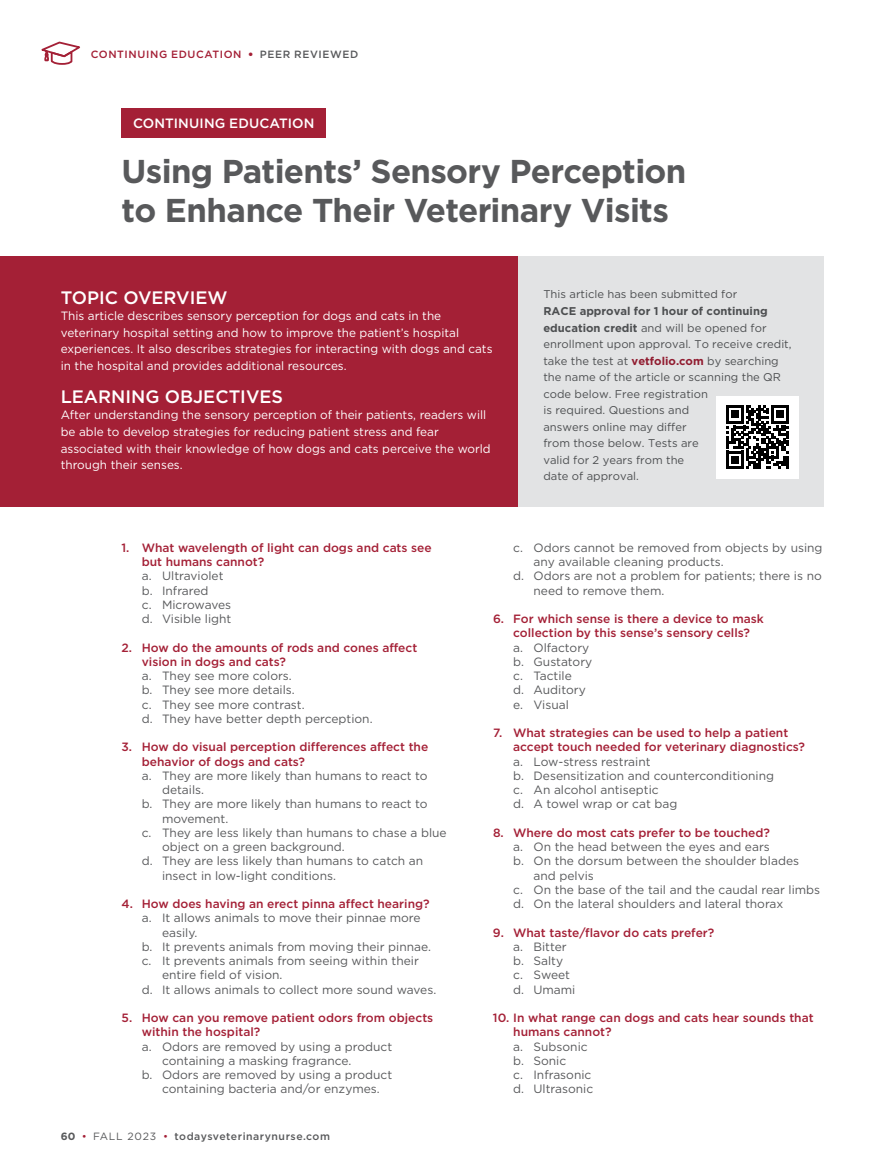
<style>
.page{position:relative;width:878px;height:1175px;background:#fff}
.page>*{position:absolute;margin:0;border:0;box-sizing:border-box;transform-origin:0 0}
.t1{font:700 33px/39px "Gotham";letter-spacing:-.02em;color:#58595b}
.t2{font:500 18px "Gotham";color:#fff}
.t3{font:500 13.5px "Gotham";letter-spacing:.01em;color:#fff}
.t4{font:12px/14.2px "Gotham";color:#58595b}
.t5{font:500 12px/14.2px "Gotham";color:#a42036}
.t6{font:12px/16.5px "Gotham";color:#fff}
.t7{font:11.25px/16.5px "Gotham";color:#58595b}
.t8{font:500 10.5px "Gotham";letter-spacing:.05em;color:#58595b}
.t9{font:500 10.5px "Gotham";letter-spacing:.06em;color:#a42036}
.s1{font-weight:900}
.s2{color:#58595b}
.s3{font-weight:700}
.s4{font-weight:700;color:#a42036}
.s5{font-weight:400;color:#a42036}
.s6{font-weight:400}
</style>
<div class="page">
<svg style="left:41px;top:41px;width:39px;height:24px"></svg>
<div style="left:122px;top:108px;width:204px;height:30px;background:#a42036"></div>
<div style="left:0;top:256px;width:721px;height:250px;background:#a42036"></div>
<div style="left:518px;top:256px;width:306px;height:250px;background:#e2e3e4"></div>
<div style="left:716px;top:395px;width:82px;height:83px;background:#fff"></div>
<svg style="left:726px;top:406px;width:62px;height:62px"></svg>
<p class="t9" style="left:91px;top:50px;width:269px">CONTINUING EDUCATION <span class="s1">•</span> <span class="s2">PEER REVIEWED</span></p>
<p class="t3" style="left:133px;top:117px;width:183px">CONTINUING EDUCATION</p>
<h1 class="t1" style="left:122px;top:153px;width:566px">Using Patients’ Sensory Perception to Enhance Their Veterinary Visits</h1>
<h2 class="t2" style="left:61px;top:289px;width:168px">TOPIC OVERVIEW</h2>
<p class="t6" style="left:61px;top:308px;width:433px">This article describes sensory perception for dogs and cats in the veterinary hospital setting and how to improve the patient’s hospital experiences. It also describes strategies for interacting with dogs and cats in the hospital and provides additional resources.</p>
<h2 class="t2" style="left:61px;top:388px;width:224px">LEARNING OBJECTIVES</h2>
<p class="t6" style="left:61px;top:407px;width:431px">After understanding the sensory perception of their patients, readers will be able to develop strategies for reducing patient stress and fear associated with their knowledge of how dogs and cats perceive the world through their senses.</p>
<p class="t7" style="left:543px;top:287px;width:195px">This article has been submitted for</p>
<p class="t7" style="left:543px;top:303px;width:250px"><span class="s3">RACE approval for 1 hour of continuing education credit</span> and will be opened for enrollment upon approval. To receive credit, take the test at <span class="s4">vetfolio.com</span> by searching the name of the article or scanning the QR code below. Free registration<br>is required. Questions and<br>answers online may differ<br>from those below. Tests are<br>valid for 2 years from the<br>date of approval.</p>
<p class="t5" style="left:142px;top:541px;width:291px;text-indent:-20px">1. What wavelength of light can dogs and cats see but humans cannot?</p>
<p class="t4" style="left:142px;top:569px;width:91px">a. Ultraviolet b. Infrared<br>c. Microwaves d. Visible light</p>
<p class="t5" style="left:142px;top:641px;width:277px;text-indent:-20px">2. How do the amounts of rods and cones affect vision in dogs and cats?</p>
<p class="t4" style="left:142px;top:669px;width:232px">a. They see more colors.<br>b. They see more details.<br>c. They see more contrast.<br>d. They have better depth perception.</p>
<p class="t5" style="left:142px;top:740px;width:288px;text-indent:-20px">3. How do visual perception differences affect the behavior of dogs and cats?</p>
<p class="t4" style="left:142px;top:769px;width:287px">a. They are more likely than humans to react to</p>
<p class="t4" style="left:162px;top:783px;width:44px">details.</p>
<p class="t4" style="left:142px;top:797px;width:287px">b. They are more likely than humans to react to</p>
<p class="t4" style="left:162px;top:812px;width:68px">movement.</p>
<p class="t4" style="left:142px;top:826px;width:306px">c. They are less likely than humans to chase a blue</p>
<p class="t4" style="left:162px;top:840px;width:184px">object on a green background.</p>
<p class="t4" style="left:142px;top:854px;width:283px">d. They are less likely than humans to catch an</p>
<p class="t4" style="left:162px;top:869px;width:175px">insect in low-light conditions.</p>
<p class="t5" style="left:121px;top:897px;width:309px">4. How does having an erect pinna affect hearing?</p>
<p class="t4" style="left:142px;top:911px;width:280px">a. It allows animals to move their pinnae more</p>
<p class="t4" style="left:162px;top:926px;width:37px">easily.</p>
<p class="t4" style="left:142px;top:940px;width:291px">b. It prevents animals from moving their pinnae.</p>
<p class="t4" style="left:142px;top:954px;width:278px">c. It prevents animals from seeing within their</p>
<p class="t4" style="left:162px;top:968px;width:122px">entire field of vision.</p>
<p class="t4" style="left:142px;top:983px;width:296px">d. It allows animals to collect more sound waves.</p>
<p class="t5" style="left:142px;top:1011px;width:293px;text-indent:-20px">5. How can you remove patient odors from objects within the hospital?</p>
<p class="t4" style="left:142px;top:1040px;width:252px">a. Odors are removed by using a product</p>
<p class="t4" style="left:162px;top:1054px;width:191px">containing a masking fragrance.</p>
<p class="t4" style="left:142px;top:1068px;width:252px">b. Odors are removed by using a product</p>
<p class="t4" style="left:162px;top:1082px;width:219px">containing bacteria and/or enzymes.</p>
<p class="t8" style="left:61px;top:1131px;width:271px"><span class="s3">60</span> <span class="s5">•</span> <span class="s6">FALL 2023</span> <span class="s5">•</span> todaysveterinarynurse.com</p>
<p class="t4" style="left:513px;top:541px;width:311px">c. Odors cannot be removed from objects by using</p>
<p class="t4" style="left:533px;top:555px;width:192px">any available cleaning products.</p>
<p class="t4" style="left:513px;top:569px;width:310px">d. Odors are not a problem for patients; there is no</p>
<p class="t4" style="left:533px;top:584px;width:132px">need to remove them.</p>
<p class="t5" style="left:493px;top:612px;width:272px;text-align:center">6. For which sense is there a device to mask collection by this sense’s sensory cells?</p>
<p class="t4" style="left:513px;top:641px;width:81px">a. Olfactory b. Gustatory c. Tactile<br>d. Auditory e. Visual</p>
<p class="t5" style="left:513px;top:726px;width:293px;text-indent:-20px">7. What strategies can be used to help a patient accept touch needed for veterinary diagnostics?</p>
<p class="t4" style="left:513px;top:755px;width:262px">a. Low-stress restraint<br>b. Desensitization and counterconditioning c. An alcohol antiseptic<br>d. A towel wrap or cat bag</p>
<p class="t5" style="left:493px;top:826px;width:278px">8. Where do most cats prefer to be touched?</p>
<p class="t4" style="left:513px;top:840px;width:258px">a. On the head between the eyes and ears</p>
<p class="t4" style="left:513px;top:854px;width:287px">b. On the dorsum between the shoulder blades</p>
<p class="t4" style="left:533px;top:869px;width:62px">and pelvis</p>
<p class="t4" style="left:513px;top:883px;width:308px">c. On the base of the tail and the caudal rear limbs</p>
<p class="t4" style="left:513px;top:897px;width:272px">d. On the lateral shoulders and lateral thorax</p>
<p class="t5" style="left:493px;top:926px;width:223px">9. What taste/flavor do cats prefer?</p>
<p class="t4" style="left:513px;top:940px;width:64px">a. Bitter b. Salty c. Sweet d. Umami</p>
<p class="t5" style="left:513px;top:1011px;width:302px;text-indent:-20px">10. In what range can dogs and cats hear sounds that humans cannot?</p>
<p class="t4" style="left:513px;top:1040px;width:81px">a. Subsonic b. Sonic<br>c. Infrasonic d. Ultrasonic</p>
</div>
